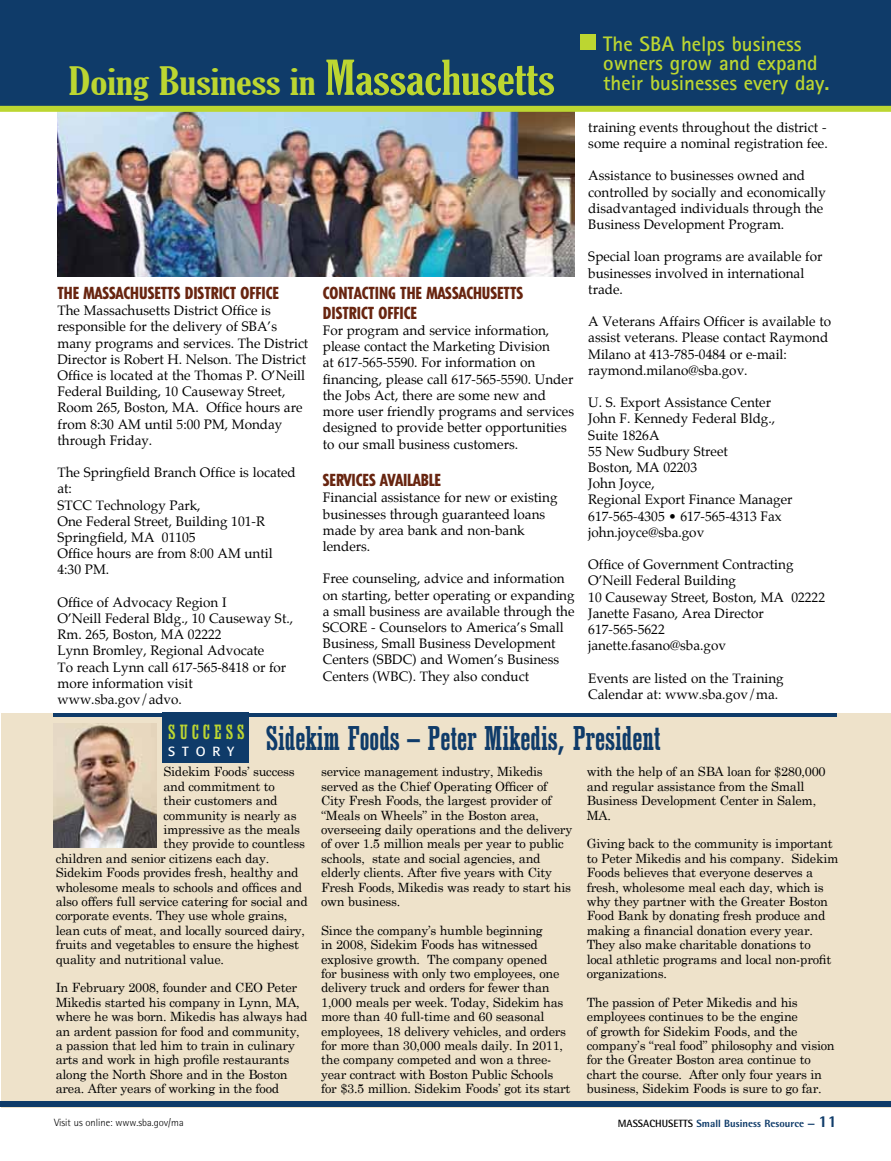
<style>
.page{position:relative;width:891px;height:1161px;background:#fff}
.page>*{position:absolute;margin:0;border:0;box-sizing:border-box;transform-origin:0 0}
.Body_copy_add_tabs{font:extra-condensed 37.5px "Gloucester";color:#bcd631;scale:1.32 1}
.t1{font:36px "Egyptienne EFOP Medium Con";color:#0f3b69}
.t2{font:21.6px "Egyptienne EFOP Medium Con";letter-spacing:.185em;color:#bcd631}
.t3{font:700 21px/19.5px "Rotis Sans Serif";color:#bcd631}
.t4{font:800 condensed 16.5px "Tempo";color:#682510}
.t5{font:13.5px/16.2px "Palatino";color:#000}
.t6{font:13.2px "Formata";letter-spacing:.52em;color:#fff}
.Body_copy_add_tabs-2{font:12.75px/14.4px "Century Schoolbook";letter-spacing:-.02em;color:#000}
.t7{font:800 10.5px "Rotis Semi Sans";color:#0f3b69}
.t8{font:300 10.5px "Rotis Semi Sans";color:#000}
.s1{font-size:46.5px}
.s2{font-weight:700;color:#000}
.s3{font-size:16.5px}
</style>
<div class="page">
<div style="left:0;top:0;width:891px;height:109px;background:#0f3b69"></div>
<div style="left:2px;top:713px;width:889px;height:395px;background:#eee2ca"></div>
<img style="left:58px;top:112px;width:517px;height:165px">
<hr style="left:53px;top:713px;width:783px;height:4px;background:#0f3b69">
<div style="left:581px;top:34px;width:15px;height:15px;background:#bcd631"></div>
<div style="left:0;top:106px;width:891px;height:6px;background:#bcd631"></div>
<img style="left:54px;top:724px;width:103px;height:123px">
<div style="left:163px;top:712px;width:86px;height:51px;background:#0f3b69"></div>
<div style="left:0;top:1102px;width:891px;height:5px;background:#0f3b69"></div>
<p class="Body_copy_add_tabs" style="left:69px;top:60px;width:370px">Doing Business in <span class="s1">Massachusetts</span></p>
<p class="t4" style="left:58px;top:283px;width:223px">THE MASSACHUSETTS DISTRICT OFFICE</p>
<p class="t5" style="left:58px;top:304px;width:252px">The Massachusetts District Office is responsible for the delivery of SBA’s many programs and services. The District Director is Robert H. Nelson. The District Office is located at the Thomas P. O’Neill Federal Building, 10 Causeway Street, Room 265, Boston, MA. Office hours are from 8:30 AM until 5:00 PM, Monday through Friday.</p>
<p class="t5" style="left:58px;top:466px;width:240px">The Springfield Branch Office is located at:</p>
<p class="t5" style="left:58px;top:498px;width:145px">STCC Technology Park,</p>
<p class="t5" style="left:58px;top:514px;width:209px">One Federal Street, Building 101-R</p>
<p class="t5" style="left:58px;top:530px;width:140px">Springfield, MA 01105</p>
<p class="t5" style="left:58px;top:547px;width:217px">Office hours are from 8:00 AM until</p>
<p class="t5" style="left:58px;top:563px;width:53px">4:30 PM.</p>
<p class="t5" style="left:58px;top:595px;width:171px">Office of Advocacy Region I</p>
<p class="t5" style="left:58px;top:611px;width:237px">O’Neill Federal Bldg., 10 Causeway St.,<br>Rm. 265, Boston, MA 02222</p>
<p class="t5" style="left:58px;top:644px;width:208px">Lynn Bromley, Regional Advocate</p>
<p class="t5" style="left:58px;top:660px;width:230px">To reach Lynn call 617-565-8418 or for more information visit</p>
<p class="t5" style="left:58px;top:692px;width:126px">www.sba.gov/advo.</p>
<p class="t4" style="left:323px;top:283px;width:202px">CONTACTING THE MASSACHUSETTS</p>
<p class="t4" style="left:323px;top:302px;width:96px">DISTRICT OFFICE</p>
<p class="t5" style="left:323px;top:323px;width:253px">For program and service information, please contact the Marketing Division<br>at 617-565-5590. For information on financing, please call 617-565-5590. Under the Jobs Act, there are some new and more user friendly programs and services designed to provide better opportunities to our small business customers.</p>
<p class="t4" style="left:323px;top:470px;width:120px">SERVICES AVAILABLE</p>
<p class="t5" style="left:323px;top:491px;width:236px">Financial assistance for new or existing businesses through guaranteed loans made by area bank and non-bank lenders.</p>
<p class="t5" style="left:323px;top:572px;width:253px">Free counseling, advice and information on starting, better operating or expanding a small business are available through the SCORE - Counselors to America’s Small Business, Small Business Development Centers (SBDC) and Women’s Business Centers (WBC). They also conduct</p>
<p class="t3" style="left:603px;top:34px;width:228px">The SBA helps business owners grow and expand their businesses every day.</p>
<p class="t5" style="left:588px;top:120px;width:241px">training events throughout the district - some require a nominal registration fee.</p>
<p class="t5" style="left:588px;top:169px;width:239px">Assistance to businesses owned and controlled by socially and economically disadvantaged individuals through the Business Development Program.</p>
<p class="t5" style="left:588px;top:250px;width:236px">Special loan programs are available for businesses involved in international trade.</p>
<p class="t5" style="left:588px;top:315px;width:244px">A Veterans Affairs Officer is available to assist veterans. Please contact Raymond Milano at 413-785-0484 or e-mail: raymond.milano@sba.gov.</p>
<p class="t5" style="left:588px;top:396px;width:184px">U. S. Export Assistance Center</p>
<p class="t5" style="left:588px;top:412px;width:188px">John F. Kennedy Federal Bldg.,</p>
<p class="t5" style="left:588px;top:428px;width:73px">Suite 1826A</p>
<p class="t5" style="left:588px;top:444px;width:141px">55 New Sudbury Street</p>
<p class="t5" style="left:588px;top:461px;width:110px">Boston, MA 02203</p>
<p class="t5" style="left:588px;top:477px;width:68px">John Joyce,</p>
<p class="t5" style="left:588px;top:493px;width:206px">Regional Export Finance Manager</p>
<p class="t5" style="left:588px;top:509px;width:195px">617-565-4305 • 617-565-4313 Fax</p>
<p class="t5" style="left:588px;top:525px;width:118px">john.joyce@sba.gov</p>
<p class="t5" style="left:588px;top:558px;width:207px">Office of Government Contracting</p>
<p class="t5" style="left:588px;top:574px;width:149px">O’Neill Federal Building</p>
<p class="t5" style="left:588px;top:590px;width:238px">10 Causeway Street, Boston, MA 02222</p>
<p class="t5" style="left:588px;top:606px;width:177px">Janette Fasano, Area Director</p>
<p class="t5" style="left:588px;top:623px;width:78px">617-565-5622</p>
<p class="t5" style="left:588px;top:639px;width:139px">janette.fasano@sba.gov</p>
<p class="t5" style="left:588px;top:671px;width:197px">Events are listed on the Training<br>Calendar at: www.sba.gov/ma.</p>
<p class="t2" style="left:168px;top:720px;width:78px">SUCCESS</p>
<p class="t1" style="left:266px;top:719px;width:396px">Sidekim Foods — Peter Mikedis, President</p>
<p class="Body_copy_add_tabs-2" style="left:163px;top:764px;width:133px">Sidekim Foods’ success</p>
<p class="Body_copy_add_tabs-2" style="left:163px;top:779px;width:113px">and commitment to</p>
<p class="Body_copy_add_tabs-2" style="left:163px;top:793px;width:116px">their customers and</p>
<p class="Body_copy_add_tabs-2" style="left:163px;top:807px;width:135px">community is nearly as</p>
<p class="Body_copy_add_tabs-2" style="left:163px;top:822px;width:138px">impressive as the meals</p>
<p class="Body_copy_add_tabs-2" style="left:163px;top:836px;width:143px">they provide to countless</p>
<p class="Body_copy_add_tabs-2" style="left:56px;top:851px;width:215px">children and senior citizens each day.</p>
<p class="Body_copy_add_tabs-2" style="left:56px;top:865px;width:244px">Sidekim Foods provides fresh, healthy and</p>
<p class="Body_copy_add_tabs-2" style="left:56px;top:879px;width:248px">wholesome meals to schools and offices and</p>
<p class="Body_copy_add_tabs-2" style="left:56px;top:894px;width:254px">also offers full service catering for social and</p>
<p class="Body_copy_add_tabs-2" style="left:56px;top:908px;width:233px">corporate events. They use whole grains,</p>
<p class="Body_copy_add_tabs-2" style="left:56px;top:923px;width:251px">lean cuts of meat, and locally sourced dairy,</p>
<p class="Body_copy_add_tabs-2" style="left:56px;top:937px;width:245px">fruits and vegetables to ensure the highest</p>
<p class="Body_copy_add_tabs-2" style="left:56px;top:951px;width:170px">quality and nutritional value.</p>
<p class="Body_copy_add_tabs-2" style="left:56px;top:980px;width:253px">In February 2008, founder and CEO Peter Mikedis started his company in Lynn, MA, where he was born. Mikedis has always had an ardent passion for food and community, a passion that led him to train in culinary arts and work in high profile restaurants along the North Shore and in the Boston area. After years of working in the food</p>
<p class="t6" style="left:168px;top:744px;width:68px">STORY</p>
<p class="Body_copy_add_tabs-2" style="left:587px;top:764px;width:240px">with the help of an SBA loan for $280,000 and regular assistance from the Small<br>Business Development Center in Salem,<br>MA.</p>
<p class="Body_copy_add_tabs-2" style="left:587px;top:836px;width:253px">Giving back to the community is important to Peter Mikedis and his company. Sidekim Foods believes that everyone deserves a fresh, wholesome meal each day, which is why they partner with the Greater Boston Food Bank by donating fresh produce and making a financial donation every year.<br>They also make charitable donations to local athletic programs and local non-profit organizations.</p>
<p class="Body_copy_add_tabs-2" style="left:587px;top:995px;width:249px">The passion of Peter Mikedis and his employees continues to be the engine<br>of growth for Sidekim Foods, and the company’s “real food” philosophy and vision for the Greater Boston area continue to chart the course. After only four years in business, Sidekim Foods is sure to go far.</p>
<p class="Body_copy_add_tabs-2" style="left:321px;top:764px;width:253px">service management industry, Mikedis served as the Chief Operating Officer of City Fresh Foods, the largest provider of “Meals on Wheels” in the Boston area, overseeing daily operations and the delivery of over 1.5 million meals per year to public schools, state and social agencies, and elderly clients. After five years with City Fresh Foods, Mikedis was ready to start his own business.</p>
<p class="Body_copy_add_tabs-2" style="left:321px;top:923px;width:251px">Since the company’s humble beginning<br>in 2008, Sidekim Foods has witnessed explosive growth. The company opened<br>for business with only two employees, one delivery truck and orders for fewer than 1,000 meals per week. Today, Sidekim has more than 40 full-time and 60 seasonal employees, 18 delivery vehicles, and orders for more than 30,000 meals daily. In 2011, the company competed and won a three&shy;year contract with Boston Public Schools for $3.5 million. Sidekim Foods’ got its start</p>
<p class="t8" style="left:54px;top:1116px;width:131px">Visit us online: www.sba.gov/ma</p>
<p class="t7" style="left:618px;top:1117px;width:221px"><span class="s2">MASSACHUSETTS</span> Small Business Resource — <span class="s3">11</span></p>
</div>
